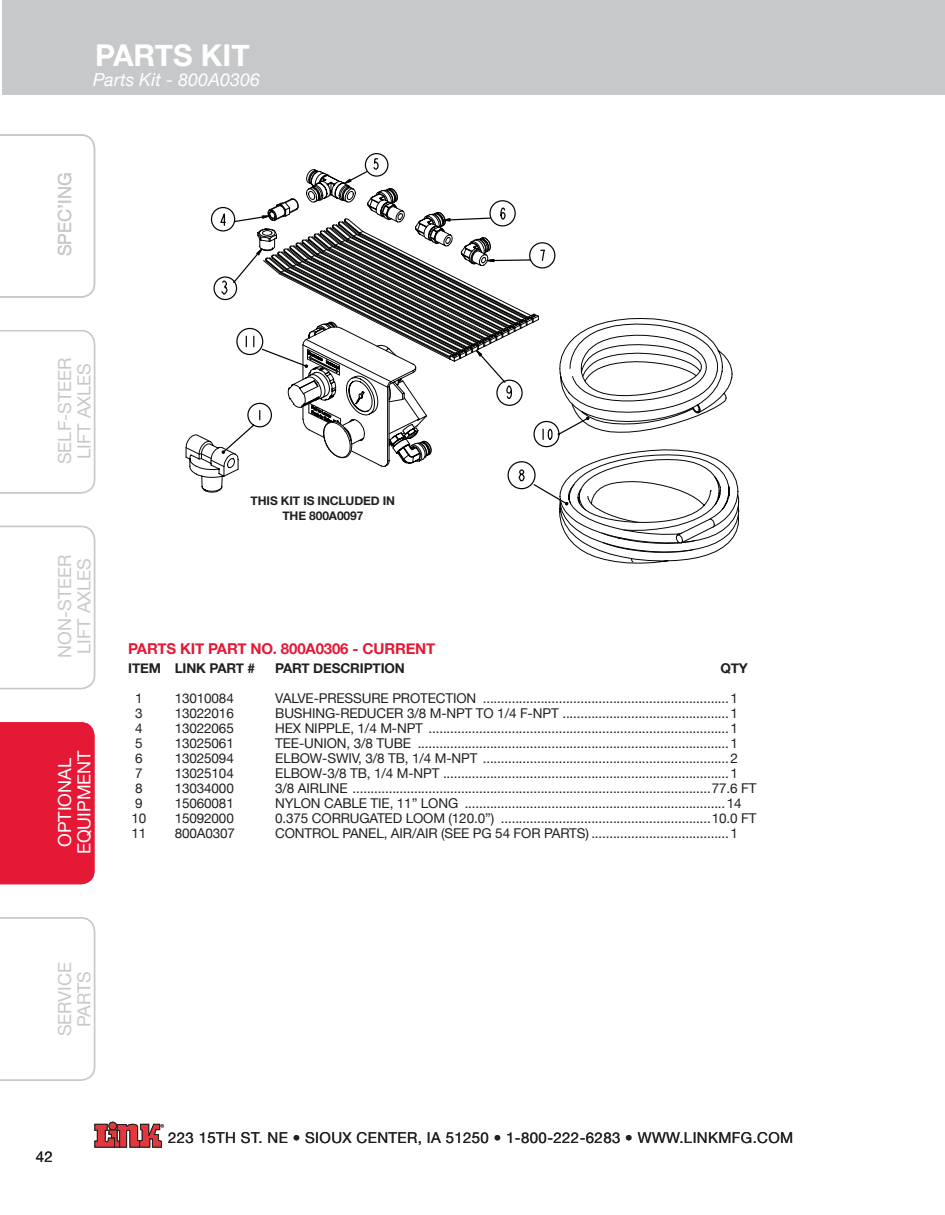
<style>
.page{position:relative;width:945px;height:1215px;background:#fff}
.page>*{position:absolute;margin:0;border:0;box-sizing:border-box;transform-origin:0 0}
.t1{font:700 30px "Helvetica Neue";color:#fff}
.t2{font:18px "Helvetica Neue";color:#c7c8ca}
.t3{font:italic 18px "Helvetica Neue";color:#fff}
.t4{font:18px "Helvetica Neue";color:#fff}
.t5{font:15px "Helvetica Neue";letter-spacing:.025em;color:#231f20}
.t6{font:700 15px "Helvetica Neue";letter-spacing:-.01em;color:#e51836}
.t7{font:13.5px "Helvetica Neue";letter-spacing:-.01em;color:#231f20}
.t8{font:700 13.5px "Helvetica Neue";letter-spacing:-.01em;color:#231f20}
.t9{font:700 12px/15px "Helvetica Neue";letter-spacing:-.01em;color:#231f20}
</style>
<div class="page">
<div style="left:2px;top:0;width:943px;height:94px;background:#c7c8ca"></div>
<div style="left:109px;top:1122px;width:8px;height:8px;border:1px solid #231f20;border-radius:50%"></div>
<svg style="left:94px;top:1124px;width:70px;height:24px;background:#b15154"></svg>
<svg style="left:0;top:134px;width:95px;height:164px"></svg>
<svg style="left:0;top:330px;width:95px;height:164px"></svg>
<svg style="left:0;top:526px;width:95px;height:163px"></svg>
<div style="left:0;top:722px;width:94px;height:162px;background:#e51836"></div>
<svg style="left:0;top:917px;width:95px;height:164px"></svg>
<svg style="left:290px;top:169px;width:449px;height:392px"></svg>
<svg style="left:219px;top:199px;width:370px;height:306px"></svg>
<h1 class="t1" style="left:95px;top:37px;width:59px">PARTS</h1>
<h1 class="t1" style="left:201px;top:37px;width:17px">KIT</h1>
<h2 class="t3" style="left:93px;top:69px;width:169px">Parts Kit - 800A0306</h2>
<h1 class="t1" style="left:94px;top:37px;width:235px">INTRODUCTION</h1>
<h2 class="t3" style="left:94px;top:68px;width:142px">T ble of Contents</h2>
<h2 class="t2" style="left:54px;top:256px;width:85px;rotate:-90deg">SPEC’ING</h2>
<h2 class="t2" style="left:54px;top:658px;width:301px;rotate:-90deg">NON-STEER SELF-STEER</h2>
<h2 class="t2" style="left:73px;top:459px;width:95px;rotate:-90deg">LIFT AXLES</h2>
<h2 class="t2" style="left:73px;top:456px;width:88px;rotate:-90deg">LIFTAXLES</h2>
<h2 class="t2" style="left:54px;top:392px;width:21px;rotate:-90deg">E</h2>
<h2 class="t2" style="left:73px;top:654px;width:96px;rotate:-90deg">LIFT AXLES</h2>
<h2 class="t2" style="left:73px;top:651px;width:89px;rotate:-90deg">LIFTAXLES</h2>
<h2 class="t2" style="left:54px;top:589px;width:21px;rotate:-90deg">E</h2>
<h2 class="t4" style="left:73px;top:854px;width:106px;rotate:-90deg">EQUIPMENT</h2>
<h2 class="t4" style="left:54px;top:847px;width:90px;rotate:-90deg">OPTIONAL</h2>
<p class="t9" style="left:251px;top:493px;width:8px">THIS</p>
<p class="t9" style="left:281px;top:493px;width:8px">KIT</p>
<p class="t9" style="left:303px;top:493px;width:23px">IS INCLUD</p>
<p class="t9" style="left:282px;top:493px;width:107px;text-indent:81px">ED IN<br>TH E 800A0097</p>
<p class="t6" style="left:128px;top:639px;width:30px">PARTS</p>
<p class="t6" style="left:180px;top:639px;width:9px">KIT</p>
<p class="t6" style="left:208px;top:639px;width:166px">PART NO . 800A0306 - CURR</p>
<p class="t6" style="left:406px;top:639px;width:21px">ENT</p>
<p class="t8" style="left:128px;top:660px;width:28px">ITEM</p>
<p class="t8" style="left:175px;top:660px;width:17px">LINK</p>
<p class="t8" style="left:210px;top:660px;width:47px">PART #</p>
<p class="t8" style="left:275px;top:660px;width:65px">PART DESCRIPTIONQ</p>
<p class="t8" style="left:731px;top:660px;width:19px">TY</p>
<p class="t7" style="left:135px;top:690px;width:9px">1</p>
<p class="t7" style="left:175px;top:690px;width:78px">13010084 VALV</p>
<p class="t7" style="left:306px;top:690px;width:106px">E-PRESSURE PROT</p>
<p class="t7" style="left:428px;top:690px;width:17px">ECTIO</p>
<p class="t7" style="left:467px;top:690px;width:273px">N ....................................................................1</p>
<p class="t7" style="left:135px;top:705px;width:9px">3</p>
<p class="t7" style="left:175px;top:705px;width:61px">13022016</p>
<p class="t7" style="left:275px;top:705px;width:464px">BUSHING-REDUCER 3/8 M-NPT TO 1/4 F-NPT ..............................................1</p>
<p class="t7" style="left:135px;top:720px;width:9px">4</p>
<p class="t7" style="left:175px;top:720px;width:87px">13022065 H</p>
<p class="t7" style="left:285px;top:720px;width:455px">EX NIPPLE, 1/4 M-NPT ...................................................................................1</p>
<p class="t7" style="left:135px;top:735px;width:9px">5</p>
<p class="t7" style="left:175px;top:735px;width:87px">13025061 T</p>
<p class="t7" style="left:283px;top:735px;width:457px">EE-UNION, 3/8 TUBE ......................................................................................1</p>
<p class="t7" style="left:135px;top:750px;width:9px">6</p>
<p class="t7" style="left:175px;top:750px;width:61px">13025094</p>
<p class="t7" style="left:275px;top:750px;width:464px">ELBOW-SWIV, 3/8 TB, 1/4 M-NPT ....................................................................2</p>
<p class="t7" style="left:135px;top:765px;width:9px">7</p>
<p class="t7" style="left:175px;top:765px;width:61px">13025104</p>
<p class="t7" style="left:275px;top:765px;width:464px">ELBOW-3/8 TB, 1/4 M-NPT ...............................................................................1</p>
<p class="t7" style="left:135px;top:780px;width:9px">8</p>
<p class="t7" style="left:175px;top:780px;width:61px">13034000</p>
<p class="t7" style="left:275px;top:780px;width:30px">3/8 AIRLI</p>
<p class="t7" style="left:330px;top:780px;width:420px">NE ...................................................................................................77.6 FT</p>
<p class="t7" style="left:135px;top:795px;width:9px">9</p>
<p class="t7" style="left:175px;top:795px;width:61px">15060081</p>
<p class="t7" style="left:275px;top:795px;width:468px">NYLON CABLE TIE, 11” LONG ........................................................................14</p>
<p class="t7" style="left:131px;top:810px;width:16px">10</p>
<p class="t7" style="left:175px;top:810px;width:61px">15092000</p>
<p class="t7" style="left:275px;top:810px;width:47px">0.375 CORRUGAT</p>
<p class="t7" style="left:385px;top:810px;width:32px">ED LOOM</p>
<p class="t7" style="left:449px;top:810px;width:301px">(120.0”) ..........................................................10.0 FT</p>
<p class="t7" style="left:131px;top:825px;width:16px">11</p>
<p class="t7" style="left:175px;top:825px;width:84px">800A0307 CO</p>
<p class="t7" style="left:295px;top:825px;width:20px">NTROL</p>
<p class="t7" style="left:342px;top:825px;width:82px">PANEL, AIR/AIR</p>
<p class="t7" style="left:441px;top:825px;width:13px">(SEE</p>
<p class="t7" style="left:473px;top:825px;width:267px">PG 54 FOR PARTS) ......................................1</p>
<h2 class="t2" style="left:54px;top:1066px;width:104px;rotate:-90deg">SERVICE</h2>
<h2 class="t2" style="left:73px;top:1066px;width:94px;rotate:-90deg">PARTS</h2>
<p class="t5" style="left:36px;top:1147px;width:19px">42</p>
<p class="t5" style="left:168px;top:1129px;width:627px">223 15TH ST. NE • SIOUX CENTER, IA 51250 • 1-800-222-6283 • WWW.LIN KMFG.COM</p>
</div>
